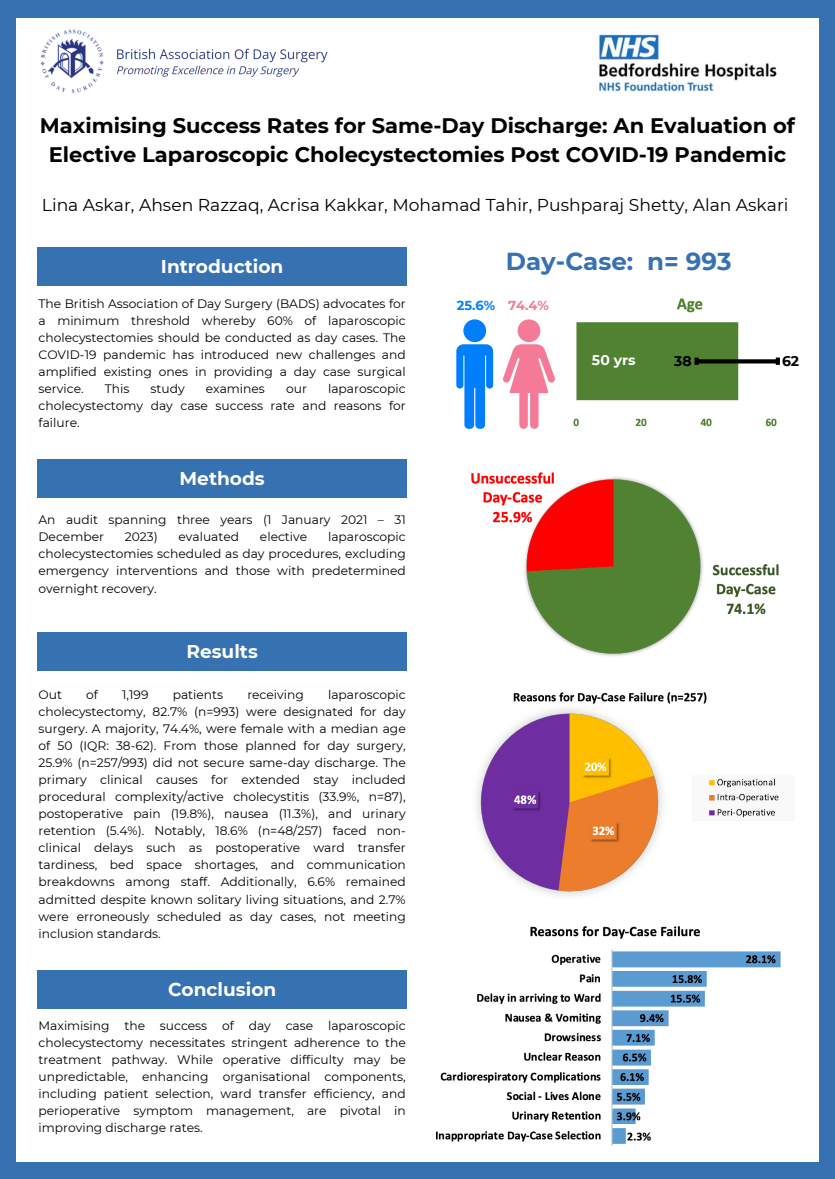
<style>
.page{position:relative;width:835px;height:1179px;background:#fff}
.page>*{position:absolute;margin:0;border:0;box-sizing:border-box;transform-origin:0 0}
.t1{font:700 24.5px "Montserrat";color:#3671b1}
.t2{font:700 21px/29.1px "Montserrat";color:#000;text-align:center}
.t3{font:700 18.55px "Montserrat";color:#fff}
.t4{font:17.15px "Montserrat";color:#000}
.t5{font:700 14px "Montserrat";color:#fff}
.t6{font:700 14px "Montserrat";color:#000}
.t7{font:700 12.95px "Montserrat";color:#007efc}
.t8{font:700 12.95px "Montserrat";color:#f47a97}
.t9{font:12.25px/17.1px "Montserrat";color:#000;text-align:justify}
</style>
<div class="page">
<div style="left:0;top:0;width:834px;height:1179px;background:#3671b1"></div>
<div style="left:16px;top:18px;width:802px;height:1143px;background:#fff"></div>
<div style="left:37px;top:247px;width:370px;height:39px;background:#3671b1"></div>
<img style="left:599px;top:34px;width:178px;height:58px">
<div style="left:37px;top:459px;width:370px;height:39px;background:#3671b1"></div>
<div style="left:37px;top:632px;width:370px;height:39px;background:#3671b1"></div>
<img style="left:41px;top:29px;width:287px;height:65px">
<div style="left:37px;top:970px;width:370px;height:39px;background:#3671b1"></div>
<svg style="left:456px;top:319px;width:37px;height:110px"></svg>
<svg style="left:503px;top:319px;width:52px;height:110px"></svg>
<img style="left:573px;top:298px;width:207px;height:128px">
<img style="left:471px;top:472px;width:308px;height:184px">
<img style="left:436px;top:926px;width:345px;height:220px">
<img style="left:476px;top:692px;width:303px;height:204px">
<h2 class="t2" style="left:40px;top:110px;width:756px">Maximising Success Rates for Same-Day Discharge: An Evaluation of<br>Elective Laparoscopic Cholecystectomies Post COVID-19 Pandemic</h2>
<h3 class="t4" style="left:42px;top:194px;width:748px">Lina Askar, Ahsen Razzaq, Acrisa Kakkar, Mohamad Tahir, Pushparaj Shetty, Alan Askari</h3>
<p class="t3" style="left:161px;top:255px;width:124px">Introduction</p>
<p class="t9" style="left:38px;top:295px;width:369px">The British Association of Day Surgery (BADS) advocates for a minimum threshold whereby 60% of laparoscopic cholecystectomies should be conducted as day cases. The COVID-19 pandemic has introduced new challenges and amplified existing ones in providing a day case surgical service.</p>
<p class="t9" style="left:38px;top:380px;width:369px;text-indent:289px">laparoscopic cholecystectomy day case success rate and reasons for failure.</p>
<p class="t9" style="left:105px;top:380px;width:26px">This</p>
<p class="t9" style="left:150px;top:380px;width:36px">study</p>
<p class="t9" style="left:206px;top:380px;width:61px">examines</p>
<p class="t9" style="left:286px;top:380px;width:22px">our</p>
<h5 class="t3" style="left:179px;top:467px;width:87px">Methods</h5>
<h3 class="t9" style="left:38px;top:511px;width:369px">An audit spanning three years (1 January 2021 – 31<br>December</h3>
<h3 class="t9" style="left:38px;top:528px;width:369px;text-indent:289px">laparoscopic cholecystectomies scheduled as day procedures, excluding emergency interventions and those with predetermined overnight recovery.</h3>
<h3 class="t9" style="left:125px;top:528px;width:34px">2023)</h3>
<h3 class="t9" style="left:178px;top:528px;width:62px">evaluated</h3>
<h3 class="t9" style="left:260px;top:528px;width:49px">elective</h3>
<p class="t3" style="left:186px;top:640px;width:73px">Results</p>
<p class="t9" style="left:38px;top:686px;width:25px">Out</p>
<p class="t9" style="left:86px;top:686px;width:13px">of</p>
<p class="t9" style="left:122px;top:686px;width:28px">1,199</p>
<p class="t9" style="left:173px;top:686px;width:52px">patients</p>
<p class="t9" style="left:247px;top:686px;width:58px">receiving</p>
<p class="t9" style="left:38px;top:686px;width:369px;text-indent:289px">laparoscopic cholecystectomy, 82.7% (n=993) were designated for day surgery. A majority, 74.4%, were female with a median age of 50 (IQR: 38-62). From those planned for day surgery, 25.9% (n=257/993) did not secure same-day discharge. The primary clinical causes for extended stay included procedural complexity/active cholecystitis (33.9%, n=87), postoperative pain (19.8%), nausea (11.3%), and urinary retention (5.4%). Notably, 18.6% (n=48/257) faced non&shy;clinical delays such as postoperative ward transfer tardiness, bed space shortages, and communication breakdowns among staff. Additionally, 6.6% remained admitted despite known solitary living situations, and 2.7% were erroneously scheduled as day cases, not meeting inclusion standards.</p>
<p class="t3" style="left:168px;top:978px;width:110px">Conclusion</p>
<h1 class="t9" style="left:38px;top:1017px;width:369px">Maximising the success of day case laparoscopic cholecystectomy necessitates stringent adherence to the treatment pathway. While operative difficulty may be unpredictable, enhancing organisational components, including patient selection, ward transfer efficiency, and perioperative symptom management, are pivotal in improving discharge rates.</h1>
<h3 class="t1" style="left:505px;top:247px;width:227px">Day-Case: n= 993</h3>
<p class="t7" style="left:457px;top:297px;width:40px">25.6%</p>
<p class="t8" style="left:508px;top:297px;width:42px">74.4%</p>
<p class="t5" style="left:592px;top:351px;width:45px">50 yrs</p>
<p class="t6" style="left:674px;top:352px;width:19px">38</p>
<p class="t6" style="left:781px;top:352px;width:19px">62</p>
</div>
